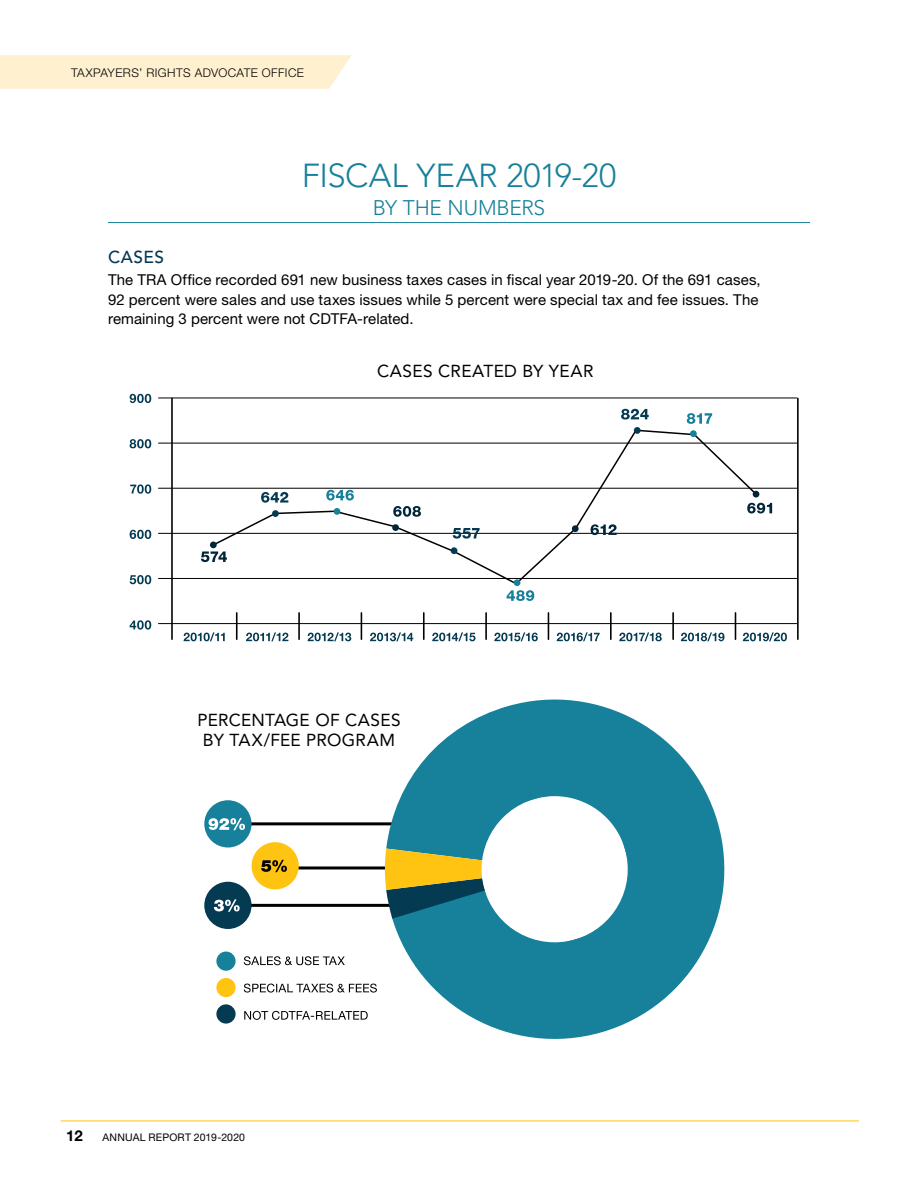
<style>
.page{position:relative;width:918px;height:1188px;background:#fff}
.page>*{position:absolute;margin:0;border:0;box-sizing:border-box;transform-origin:0 0}
.t1{font:300 33px "Avenir LT Std";letter-spacing:-.005em;color:#17809a}
.t2{font:300 21px "Avenir LT Std";letter-spacing:-.01em;color:#17809a}
.t3{font:17.25px/20.7px "Avenir LT Std";letter-spacing:.015em;color:#000;text-align:center}
.t4{font:500 17.25px "Avenir LT Std";letter-spacing:.035em;color:#043a52}
.Body{font:15px/19.5px "Helvetica Neue LT Std";letter-spacing:.005em;color:#000}
.t5{font:700 15px "Helvetica Neue LT Std";color:#000}
.t6{font:300 12px "Helvetica Neue LT Std";letter-spacing:.035em;color:#000}
.t7{font:10.5px "Helvetica Neue LT Std";letter-spacing:.015em;color:#000}
</style>
<div class="page">
<hr style="left:61px;top:1121px;width:798px;height:1px;background:#ffc411">
<hr style="left:108px;top:222px;width:702px;height:1px;background:#17809a">
<hr style="left:265px;top:866px;width:191px;height:3px;background:#000">
<hr style="left:241px;top:904px;width:170px;height:3px;background:#000">
<hr style="left:241px;top:822px;width:220px;height:3px;background:#000">
<svg style="left:401px;top:699px;width:324px;height:340px;fill:#17809a"></svg>
<div style="left:204px;top:800px;width:48px;height:48px;background:#17809a;border-radius:50%"></div>
<svg style="left:209px;top:818px;width:36px;height:12px"></svg>
<div style="left:252px;top:842px;width:47px;height:47px;background:#ffc411;border-radius:50%"></div>
<svg style="left:261px;top:860px;width:26px;height:12px"></svg>
<div style="left:204px;top:882px;width:48px;height:47px;background:#043a52;border-radius:50%"></div>
<svg style="left:214px;top:899px;width:26px;height:13px"></svg>
<svg style="left:384px;top:796px;width:252px;height:155px"></svg>
<div style="left:216px;top:952px;width:20px;height:19px;background:#17809a;border-radius:50%"></div>
<div style="left:216px;top:978px;width:20px;height:19px;background:#ffc411;border-radius:50%"></div>
<div style="left:216px;top:1004px;width:20px;height:20px;background:#043a52;border-radius:50%"></div>
<svg style="left:244px;top:1011px;width:124px;height:9px"></svg>
<svg style="left:244px;top:984px;width:133px;height:9px"></svg>
<svg style="left:244px;top:956px;width:101px;height:9px"></svg>
<hr style="left:158px;top:398px;width:639px;height:1px;background:#000">
<hr style="left:158px;top:443px;width:639px;height:1px;background:#000">
<hr style="left:158px;top:488px;width:639px;height:1px;background:#000">
<hr style="left:158px;top:533px;width:639px;height:1px;background:#000">
<hr style="left:158px;top:578px;width:639px;height:1px;background:#000">
<hr style="left:158px;top:623px;width:639px;height:1px;background:#000">
<hr style="left:171px;top:398px;width:2px;height:241px;background:#000">
<hr style="left:797px;top:398px;width:2px;height:241px;background:#000">
<hr style="left:236px;top:613px;width:2px;height:26px;background:#000">
<hr style="left:298px;top:613px;width:2px;height:26px;background:#000">
<svg style="left:361px;top:613px;width:1px;height:26px"></svg>
<svg style="left:735px;top:613px;width:1px;height:26px"></svg>
<svg style="left:743px;top:632px;width:44px;height:9px"></svg>
<svg style="left:681px;top:632px;width:43px;height:9px"></svg>
<svg style="left:619px;top:632px;width:43px;height:9px"></svg>
<svg style="left:557px;top:632px;width:43px;height:9px"></svg>
<svg style="left:494px;top:632px;width:44px;height:9px"></svg>
<svg style="left:432px;top:632px;width:44px;height:9px"></svg>
<svg style="left:370px;top:632px;width:43px;height:9px"></svg>
<svg style="left:308px;top:632px;width:43px;height:9px"></svg>
<svg style="left:246px;top:632px;width:42px;height:9px"></svg>
<svg style="left:184px;top:632px;width:41px;height:9px"></svg>
<svg style="left:130px;top:620px;width:21px;height:10px"></svg>
<svg style="left:130px;top:575px;width:21px;height:9px"></svg>
<svg style="left:130px;top:530px;width:21px;height:9px"></svg>
<svg style="left:130px;top:484px;width:21px;height:10px"></svg>
<svg style="left:130px;top:439px;width:21px;height:9px"></svg>
<svg style="left:130px;top:394px;width:21px;height:9px"></svg>
<hr style="left:423px;top:613px;width:2px;height:26px;background:#000">
<hr style="left:485px;top:613px;width:2px;height:26px;background:#000">
<svg style="left:548px;top:613px;width:1px;height:26px"></svg>
<hr style="left:610px;top:613px;width:2px;height:26px;background:#000">
<hr style="left:672px;top:613px;width:2px;height:26px;background:#000">
<svg style="left:212px;top:429px;width:546px;height:156px"></svg>
<div style="left:210px;top:542px;width:7px;height:6px;background:#00263b;border-radius:50%"></div>
<div style="left:272px;top:510px;width:7px;height:7px;background:#043a52;border-radius:50%"></div>
<div style="left:334px;top:508px;width:6px;height:7px;background:#17809a;border-radius:50%"></div>
<div style="left:392px;top:524px;width:7px;height:7px;background:#00263b;border-radius:50%"></div>
<div style="left:451px;top:547px;width:6px;height:7px;background:#043a52;border-radius:50%"></div>
<div style="left:514px;top:579px;width:6px;height:7px;background:#17809a;border-radius:50%"></div>
<div style="left:572px;top:525px;width:7px;height:7px;background:#00263b;border-radius:50%"></div>
<div style="left:634px;top:427px;width:7px;height:7px;background:#043a52;border-radius:50%"></div>
<div style="left:690px;top:430px;width:7px;height:7px;background:#17809a;border-radius:50%"></div>
<div style="left:753px;top:491px;width:6px;height:7px;background:#00263b;border-radius:50%"></div>
<svg style="left:201px;top:551px;width:26px;height:11px"></svg>
<svg style="left:261px;top:492px;width:27px;height:11px"></svg>
<svg style="left:326px;top:490px;width:28px;height:11px"></svg>
<svg style="left:393px;top:506px;width:28px;height:11px"></svg>
<svg style="left:453px;top:528px;width:27px;height:11px"></svg>
<svg style="left:507px;top:590px;width:27px;height:11px"></svg>
<svg style="left:591px;top:524px;width:26px;height:11px"></svg>
<svg style="left:621px;top:409px;width:28px;height:11px"></svg>
<svg style="left:687px;top:413px;width:25px;height:11px"></svg>
<svg style="left:747px;top:503px;width:25px;height:10px"></svg>
<div style="left:0;top:55px;width:352px;height:34px;background:#fff0d0"></div>
<p class="t6" style="left:71px;top:65px;width:234px">TAXPAYERS’ RIGHTS ADVOCATE OFFICE</p>
<h3 class="t1" style="left:302px;top:156px;width:316px">FISCAL YEAR 2019-20</h3>
<h3 class="t2" style="left:373px;top:196px;width:174px">BY THE NUMBERS</h3>
<h3 class="t4" style="left:108px;top:247px;width:58px">CASES</h3>
<p class="Body" style="left:108px;top:270px;width:654px">The TRA Office recorded 691 new business taxes cases in fiscal year 2019-20. Of the 691 cases,<br>92 percent were sales and use taxes issues while 5 percent were special tax and fee issues. The remaining 3 percent were not CDTFA-related.</p>
<h3 class="t3" style="left:377px;top:361px;width:218px">CASES CREATED BY YEAR</h3>
<h3 class="t3" style="left:197px;top:710px;width:205px">PERCENTAGE OF CASES<br>BY TAX/FEE PROGRAM</h3>
<p class="t5" style="left:66px;top:1127px;width:18px">12</p>
<p class="t7" style="left:103px;top:1131px;width:144px">ANNUAL REPORT 2019-2020</p>
</div>
